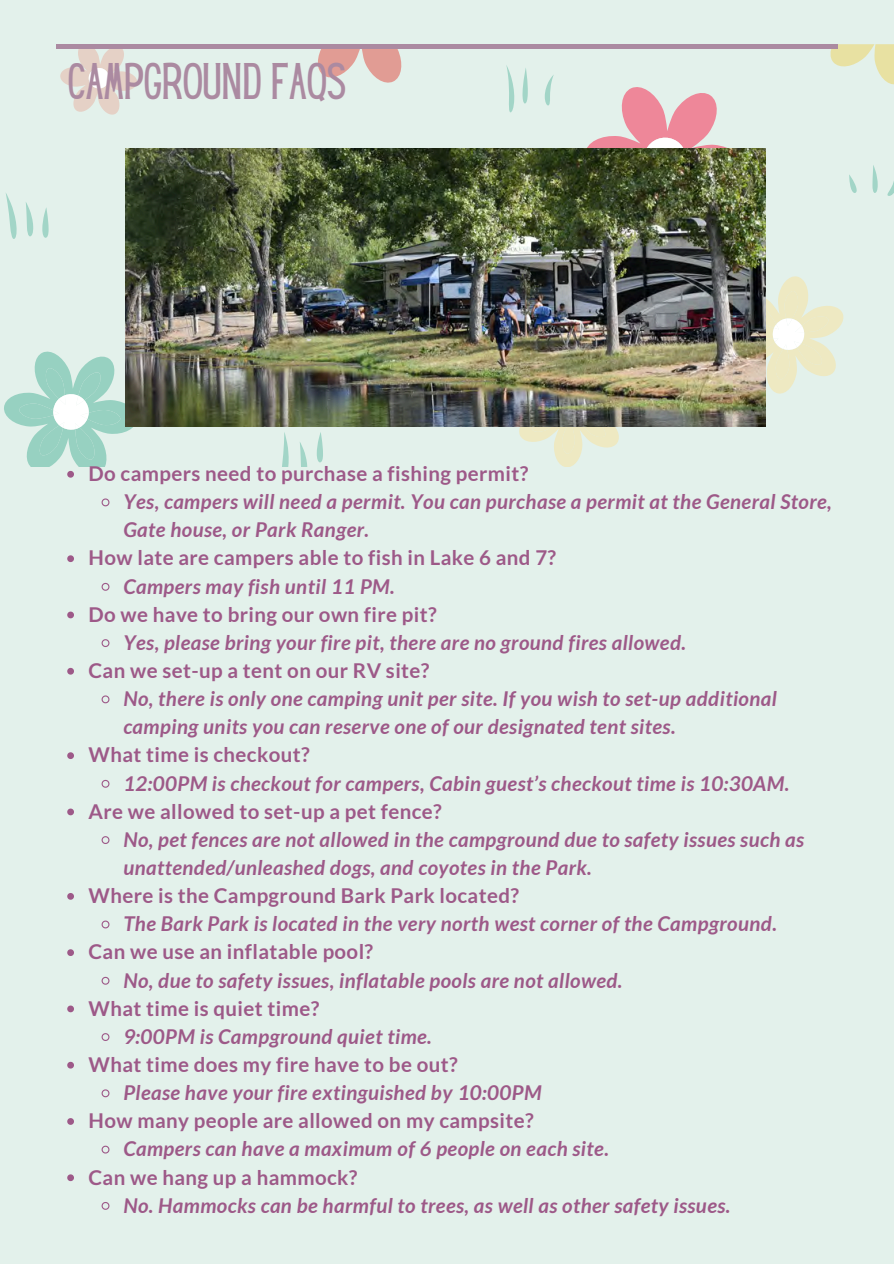
<style>
.page{position:relative;width:894px;height:1264px;background:#fff}
.page>*{position:absolute;margin:0;border:0;box-sizing:border-box;transform-origin:0 0}
.t1{font:45px "Hey Gotcha";color:#ab8aa1}
.t2{font:italic 700 20.4px/28.2px "Lato";letter-spacing:.02em;color:#9d5988}
.t3{font:700 20.4px "Lato";letter-spacing:.02em;color:#9d5988}
</style>
<div class="page">
<div style="left:0;top:0;width:893px;height:1263px;background:#e3f1eb"></div>
<svg style="left:587px;top:87px;width:140px;height:61px"></svg>
<svg style="left:60px;top:49px;width:77px;height:66px"></svg>
<svg style="left:516px;top:426px;width:108px;height:40px"></svg>
<svg style="left:765px;top:275px;width:79px;height:120px"></svg>
<svg style="left:282px;top:432px;width:7px;height:34px"></svg>
<svg style="left:299px;top:442px;width:8px;height:24px"></svg>
<svg style="left:316px;top:432px;width:7px;height:30px"></svg>
<svg style="left:6px;top:193px;width:11px;height:46px"></svg>
<svg style="left:26px;top:202px;width:7px;height:34px"></svg>
<svg style="left:42px;top:208px;width:7px;height:30px"></svg>
<svg style="left:506px;top:65px;width:8px;height:48px"></svg>
<svg style="left:522px;top:68px;width:6px;height:35px"></svg>
<svg style="left:544px;top:75px;width:9px;height:31px"></svg>
<svg style="left:849px;top:175px;width:7px;height:18px"></svg>
<svg style="left:872px;top:165px;width:5px;height:28px"></svg>
<svg style="left:887px;top:184px;width:6px;height:12px"></svg>
<svg style="left:830px;top:44px;width:63px;height:41px"></svg>
<svg style="left:318px;top:49px;width:84px;height:34px"></svg>
<div style="left:56px;top:44px;width:781px;height:5px;background:#ab8aa1"></div>
<img style="left:125px;top:148px;width:640px;height:278px">
<svg style="left:4px;top:349px;width:134px;height:128px"></svg>
<svg style="left:101px;top:498px;width:9px;height:9px"></svg>
<svg style="left:67px;top:555px;width:7px;height:7px"></svg>
<svg style="left:101px;top:582px;width:9px;height:9px"></svg>
<svg style="left:67px;top:611px;width:7px;height:7px"></svg>
<svg style="left:101px;top:639px;width:9px;height:8px"></svg>
<svg style="left:67px;top:668px;width:7px;height:6px"></svg>
<svg style="left:101px;top:695px;width:9px;height:9px"></svg>
<svg style="left:67px;top:752px;width:7px;height:7px"></svg>
<svg style="left:101px;top:779px;width:9px;height:9px"></svg>
<svg style="left:67px;top:808px;width:7px;height:7px"></svg>
<svg style="left:101px;top:836px;width:9px;height:8px"></svg>
<svg style="left:67px;top:893px;width:7px;height:6px"></svg>
<svg style="left:101px;top:920px;width:9px;height:9px"></svg>
<svg style="left:67px;top:949px;width:7px;height:7px"></svg>
<svg style="left:101px;top:976px;width:9px;height:9px"></svg>
<svg style="left:67px;top:1005px;width:7px;height:7px"></svg>
<svg style="left:101px;top:1033px;width:9px;height:8px"></svg>
<svg style="left:67px;top:1061px;width:7px;height:7px"></svg>
<svg style="left:101px;top:1089px;width:9px;height:9px"></svg>
<svg style="left:67px;top:1118px;width:7px;height:6px"></svg>
<svg style="left:101px;top:1145px;width:9px;height:9px"></svg>
<svg style="left:67px;top:1174px;width:7px;height:7px"></svg>
<svg style="left:101px;top:1202px;width:9px;height:8px"></svg>
<p class="t1" style="left:68px;top:63px;width:278px">CAMPGROUND FAQS</p>
<h1 class="t3" style="left:88px;top:461px;width:441px">Do campers need to purchase a fishing permit?</h1>
<p class="t2" style="left:123px;top:487px;width:709px">Yes, campers will need a permit. You can purchase a permit at the General Store,<br>Gate house, or Park Ranger.</p>
<p class="t3" style="left:88px;top:545px;width:469px">How late are campers able to fish in Lake 6 and 7?</p>
<p class="t2" style="left:123px;top:571px;width:273px">Campers may fish until 11 PM.</p>
<p class="t3" style="left:88px;top:601px;width:349px">Do we have to bring our own fire pit?</p>
<p class="t2" style="left:123px;top:628px;width:564px">Yes, please bring your fire pit, there are no ground fires allowed.</p>
<p class="t3" style="left:88px;top:658px;width:342px">Can we set-up a tent on our RV site?</p>
<p class="t2" style="left:123px;top:684px;width:655px">No, there is only one camping unit per site. If you wish to set-up additional camping units you can reserve one of our designated tent sites.</p>
<p class="t3" style="left:88px;top:742px;width:223px">What time is checkout?</p>
<p class="t2" style="left:123px;top:768px;width:667px">12:00PM is checkout for campers, Cabin guest’s checkout time is 10:30AM.</p>
<p class="t3" style="left:88px;top:798px;width:354px">Are we allowed to set-up a pet fence?</p>
<p class="t2" style="left:123px;top:824px;width:682px">No, pet fences are not allowed in the campground due to safety issues such as unattended/unleashed dogs, and coyotes in the Park.</p>
<p class="t3" style="left:88px;top:883px;width:432px">Where is the Campground Bark Park located?</p>
<p class="t2" style="left:123px;top:909px;width:655px">The Bark Park is located in the very north west corner of the Campground.</p>
<p class="t3" style="left:88px;top:939px;width:286px">Can we use an inflatable pool?</p>
<p class="t2" style="left:123px;top:965px;width:500px">No, due to safety issues, inflatable pools are not allowed.</p>
<p class="t3" style="left:88px;top:995px;width:232px">What time is quiet time?</p>
<p class="t2" style="left:123px;top:1021px;width:310px">9:00PM is Campground quiet time.</p>
<p class="t3" style="left:88px;top:1051px;width:370px">What time does my fire have to be out?</p>
<p class="t2" style="left:123px;top:1078px;width:419px">Please have your fire extinguished by 10:00PM</p>
<p class="t3" style="left:88px;top:1108px;width:446px">How many people are allowed on my campsite?</p>
<p class="t2" style="left:123px;top:1134px;width:487px">Campers can have a maximum of 6 people on each site.</p>
<p class="t3" style="left:88px;top:1164px;width:270px">Can we hang up a hammock?</p>
<p class="t2" style="left:123px;top:1190px;width:608px">No. Hammocks can be harmful to trees, as well as other safety issues.</p>
</div>
